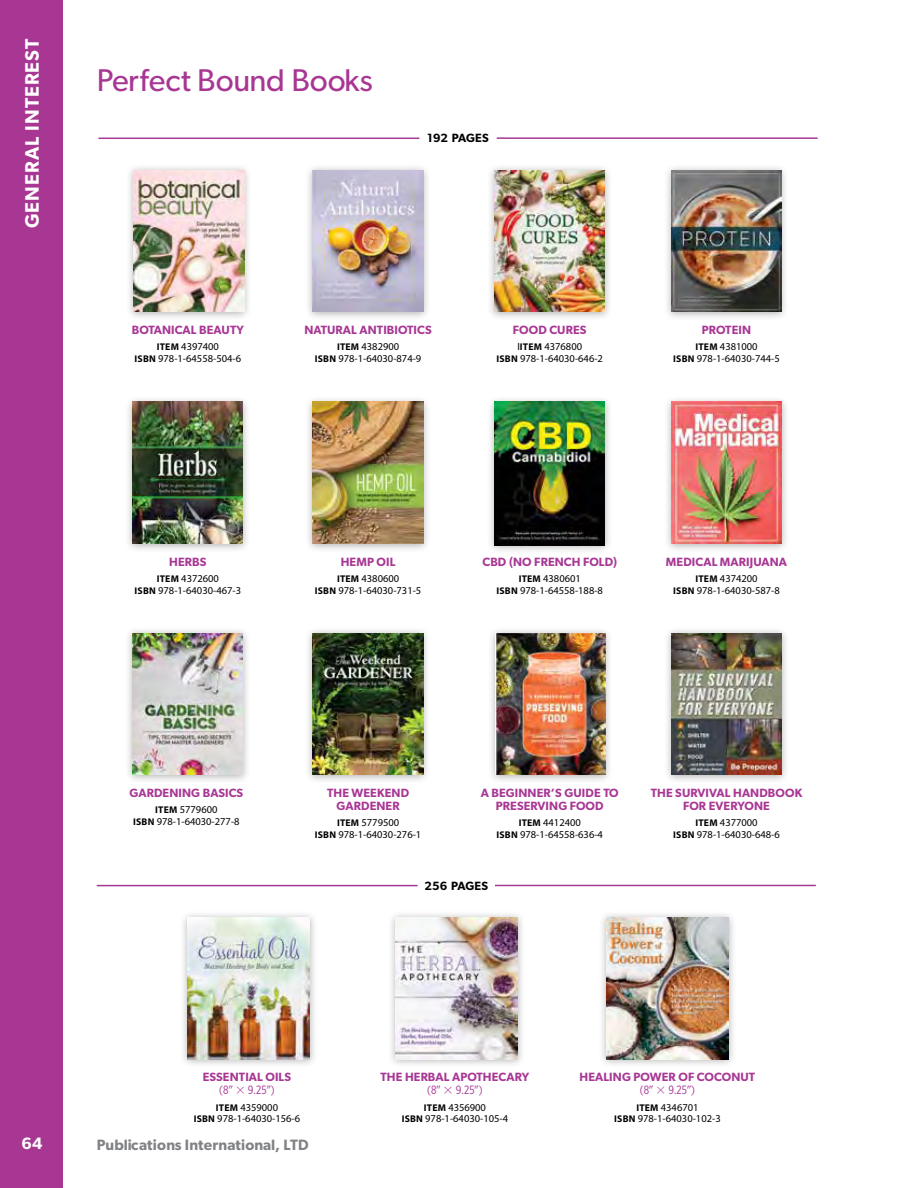
<style>
.page{position:relative;width:918px;height:1188px;background:#fff}
.page>*{position:absolute;margin:0;border:0;box-sizing:border-box;transform-origin:0 0}
.t1{font:31.5px "Gibson";letter-spacing:-.005em;color:#a83794}
.t2{font:600 19.5px "Gibson";letter-spacing:.055em;color:#fff}
.t3{font:600 16.5px "Gibson";color:#fff}
.t4{font:600 15px "Gibson";letter-spacing:.01em;color:#808285}
.t5{font:600 12px/13.5px "Gibson";letter-spacing:.01em;color:#a83794;text-align:center}
.t6{font:12px "Gotham X Narrow";color:#a83794}
.t7{font:600 12px "Gibson";letter-spacing:.01em;color:#000}
.t8{font:10.5px/11.7px "Myriad Pro";color:#000;text-align:center}
.s1{font-weight:700;font-size:9.75px}
.s2{font-family:"Universal Greekwith Math Pi"}
</style>
<div class="page">
<div style="left:0;top:0;width:63px;height:1188px;background:#a83794"></div>
<div style="left:488px;top:626px;width:125px;height:159px;background:#000;opacity:.3"></div>
<img style="left:496px;top:633px;width:109px;height:142px">
<div style="left:124px;top:626px;width:127px;height:159px;background:#000;opacity:.3"></div>
<img style="left:133px;top:633px;width:110px;height:142px">
<div style="left:305px;top:626px;width:127px;height:159px;background:#000;opacity:.3"></div>
<img style="left:313px;top:633px;width:110px;height:142px">
<div style="left:663px;top:626px;width:126px;height:159px;background:#000;opacity:.3"></div>
<img style="left:671px;top:633px;width:111px;height:142px">
<hr style="left:98px;top:138px;width:321px;height:1px;background:#a83794">
<hr style="left:497px;top:137px;width:321px;height:2px;background:#a83794">
<div style="left:598px;top:910px;width:139px;height:159px;background:#000;opacity:.3"></div>
<img style="left:606px;top:917px;width:123px;height:142px">
<div style="left:387px;top:910px;width:139px;height:159px;background:#000;opacity:.3"></div>
<img style="left:395px;top:917px;width:123px;height:142px">
<div style="left:179px;top:910px;width:139px;height:159px;background:#000;opacity:.3"></div>
<img style="left:187px;top:917px;width:123px;height:142px">
<hr style="left:97px;top:885px;width:321px;height:1px;background:#a83794">
<hr style="left:495px;top:885px;width:321px;height:1px;background:#a83794">
<div style="left:126px;top:163px;width:127px;height:159px;background:#000;opacity:.3"></div>
<img style="left:134px;top:170px;width:110px;height:142px">
<div style="left:486px;top:163px;width:127px;height:159px;background:#000;opacity:.3"></div>
<img style="left:495px;top:170px;width:110px;height:142px">
<div style="left:124px;top:395px;width:127px;height:158px;background:#000;opacity:.3"></div>
<img style="left:133px;top:402px;width:110px;height:142px">
<div style="left:305px;top:163px;width:126px;height:159px;background:#000;opacity:.3"></div>
<img style="left:313px;top:170px;width:110px;height:142px">
<div style="left:663px;top:163px;width:127px;height:159px;background:#000;opacity:.3"></div>
<img style="left:672px;top:170px;width:109px;height:142px">
<div style="left:663px;top:395px;width:126px;height:158px;background:#000;opacity:.3"></div>
<img style="left:671px;top:402px;width:111px;height:142px">
<div style="left:304px;top:395px;width:127px;height:158px;background:#000;opacity:.3"></div>
<img style="left:313px;top:402px;width:110px;height:142px">
<div style="left:486px;top:395px;width:127px;height:160px;background:#000;opacity:.3"></div>
<img style="left:495px;top:402px;width:110px;height:143px">
<h2 class="t2" style="left:20px;top:228px;width:191px;rotate:-90deg">GENERAL INTEREST</h2>
<h1 class="t1" style="left:97px;top:61px;width:277px">Perfect Bound Books</h1>
<p class="t7" style="left:427px;top:131px;width:63px">192 PAGES</p>
<p class="t5" style="left:132px;top:323px;width:114px">BOTANICAL BEAUTY</p>
<p class="t8" style="left:135px;top:341px;width:108px"><span class="s1">ITEM</span> 4397400<br><span class="s1">ISBN</span> 978-1-64558-504-6</p>
<p class="t5" style="left:304px;top:323px;width:129px">NATURAL ANTIBIOTICS</p>
<p class="t8" style="left:315px;top:341px;width:108px"><span class="s1">ITEM</span> 4382900<br><span class="s1">ISBN</span> 978-1-64030-874-9</p>
<p class="t5" style="left:513px;top:323px;width:75px">FOOD CURES</p>
<p class="t8" style="left:497px;top:341px;width:108px">I<span class="s1">ITEM</span> 4376800<br><span class="s1">ISBN</span> 978-1-64030-646-2</p>
<p class="t5" style="left:702px;top:323px;width:51px">PROTEIN</p>
<p class="t8" style="left:673px;top:341px;width:108px"><span class="s1">ITEM</span> 4381000<br><span class="s1">ISBN</span> 978-1-64030-744-5</p>
<p class="t5" style="left:169px;top:554px;width:39px">HERBS</p>
<p class="t8" style="left:135px;top:572px;width:108px"><span class="s1">ITEM</span> 4372600<br><span class="s1">ISBN</span> 978-1-64030-467-3</p>
<p class="t5" style="left:341px;top:554px;width:56px">HEMP OIL</p>
<p class="t8" style="left:315px;top:572px;width:108px"><span class="s1">ITEM</span> 4380600<br><span class="s1">ISBN</span> 978-1-64030-731-5</p>
<p class="t5" style="left:482px;top:554px;width:136px">CBD (NO FRENCH FOLD)</p>
<p class="t8" style="left:497px;top:572px;width:108px"><span class="s1">ITEM</span> 4380601<br><span class="s1">ISBN</span> 978-1-64558-188-8</p>
<p class="t5" style="left:666px;top:554px;width:123px">MEDICAL MARIJUANA</p>
<p class="t8" style="left:673px;top:572px;width:108px"><span class="s1">ITEM</span> 4374200<br><span class="s1">ISBN</span> 978-1-64030-587-8</p>
<p class="t5" style="left:129px;top:786px;width:115px">GARDENING BASICS</p>
<p class="t8" style="left:133px;top:803px;width:108px"><span class="s1">ITEM</span> 5779600<br><span class="s1">ISBN</span> 978-1-64030-277-8</p>
<p class="t5" style="left:327px;top:786px;width:84px">THE WEEKEND<br>GARDENER</p>
<p class="t8" style="left:315px;top:817px;width:108px"><span class="s1">ITEM</span> 5779500<br><span class="s1">ISBN</span> 978-1-64030-276-1</p>
<p class="t5" style="left:481px;top:786px;width:139px">A BEGINNER’S GUIDE TO<br>PRESERVING FOOD</p>
<p class="t8" style="left:497px;top:817px;width:108px"><span class="s1">ITEM</span> 4412400<br><span class="s1">ISBN</span> 978-1-64558-636-4</p>
<p class="t7" style="left:425px;top:878px;width:65px">256 PAGES</p>
<p class="t5" style="left:651px;top:786px;width:153px">THE SURVIVAL HANDBOOK<br>FOR EVERYONE</p>
<p class="t8" style="left:673px;top:817px;width:108px"><span class="s1">ITEM</span> 4377000<br><span class="s1">ISBN</span> 978-1-64030-648-6</p>
<p class="t5" style="left:203px;top:1070px;width:90px">ESSENTIAL OILS</p>
<p class="t6" style="left:219px;top:1083px;width:57px">(8<span class="s2">0 3</span> 9.25<span class="s2">0</span>)</p>
<p class="t8" style="left:194px;top:1101px;width:108px"><span class="s1">ITEM</span> 4359000<br><span class="s1">ISBN</span> 978-1-64030-156-6</p>
<p class="t5" style="left:380px;top:1070px;width:150px">THE HERBAL APOTHECARY</p>
<p class="t6" style="left:427px;top:1083px;width:57px">(8<span class="s2">0 3</span> 9.25<span class="s2">0</span>)</p>
<p class="t8" style="left:402px;top:1101px;width:108px"><span class="s1">ITEM</span> 4356900<br><span class="s1">ISBN</span> 978-1-64030-105-4</p>
<p class="t5" style="left:580px;top:1070px;width:177px">HEALING POWER OF COCONUT</p>
<p class="t6" style="left:640px;top:1083px;width:57px">(8<span class="s2">0 3</span> 9.25<span class="s2">0</span>)</p>
<p class="t8" style="left:614px;top:1101px;width:108px"><span class="s1">ITEM</span> 4346701<br><span class="s1">ISBN</span> 978-1-64030-102-3</p>
<h3 class="t3" style="left:21px;top:1134px;width:23px">64</h3>
<h3 class="t4" style="left:97px;top:1135px;width:213px">Publications International, LTD</h3>
</div>
